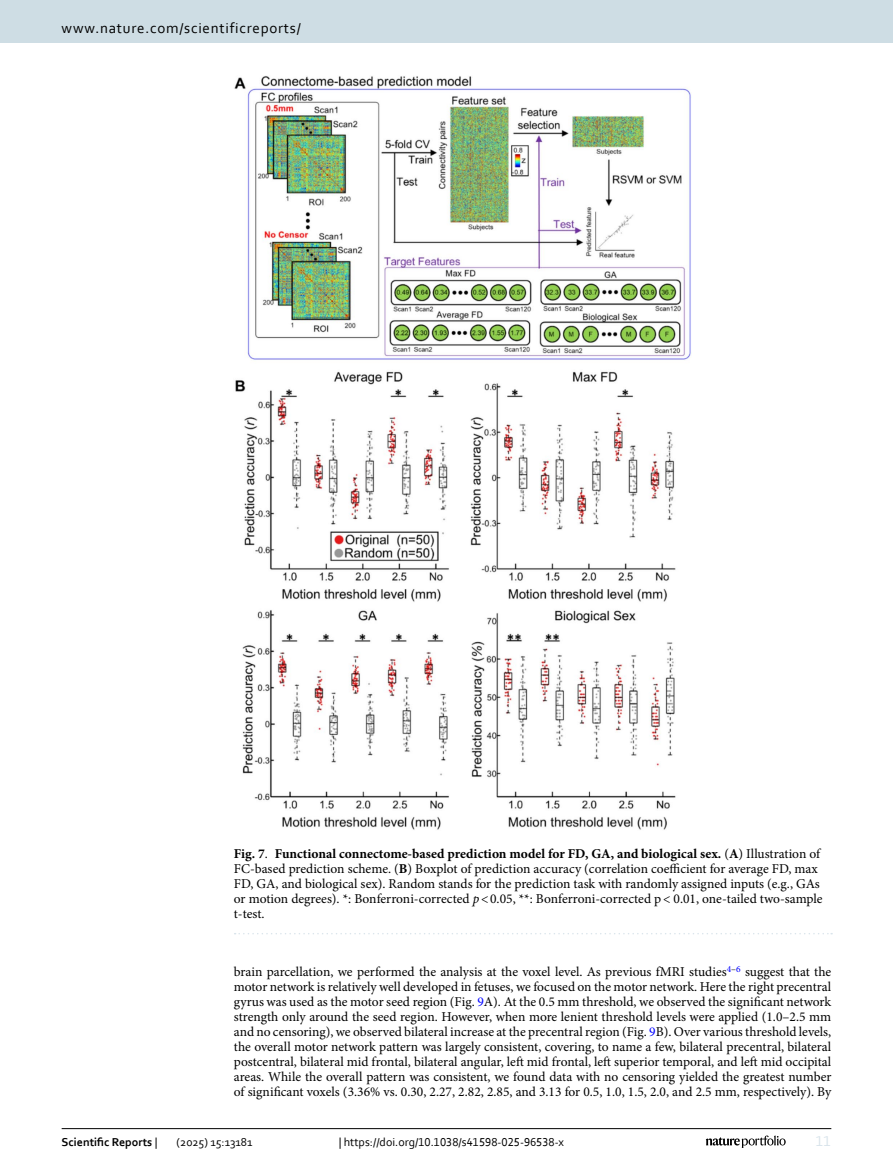
<style>
.page{position:relative;width:893px;height:1174px;background:#fff}
.page>*{position:absolute;margin:0;border:0;box-sizing:border-box;transform-origin:0 0}
.t1{font:15px "Corbel";letter-spacing:.05em;color:#000}
.t2{font:15px "Corbel";color:#d9e4eb}
.Body_Text{font:13.5px/15px "Minion Pro";letter-spacing:-.005em;color:#000;text-align:justify}
.Figure_Caption{font:13.5px/15px "Minion Pro";color:#000}
.t3{font:12px "Corbel";color:#000}
.t4{font:700 12px "Corbel";color:#000}
.s1{font-weight:700}
.s2{font-style:italic}
.s3{color:#00f}
.s4{font-weight:400}
</style>
<div class="page">
<img style="left:234px;top:76px;width:457px;height:754px">
<svg style="left:235px;top:933px;width:597px;height:1px"></svg>
<hr style="left:62px;top:1128px;width:769px;height:1px;background:#000">
<svg style="left:706px;top:1135px;width:80px;height:12px"></svg>
<div style="left:0;top:0;width:893px;height:43px;background:#cedde4"></div>
<p class="t1" style="left:62px;top:18px;width:241px">www.nature.com/scientificreports/</p>
<p class="Figure_Caption" style="left:234px;top:846px;width:590px"><span class="s1">Fig. 7</span>. <span class="s1">Functional connectome-based prediction model for FD, GA, and biological sex.</span> (<span class="s1">A</span>) Illustration of FC-based prediction scheme. (<span class="s1">B</span>) Boxplot of prediction accuracy (correlation coefficient for average FD, max FD, GA, and biological sex). Random stands for the prediction task with randomly assigned inputs (e.g., GAs or motion degrees). *: Bonferroni-corrected <span class="s2">p</span>&lt;0.05, **: Bonferroni-corrected p&lt; 0.01, one-tailed two-sample t-test.</p>
<p class="Body_Text" style="left:234px;top:964px;width:599px">brain parcellation, we performed the analysis at the voxel level. As previous fMRI studies<sup>4</sup><sup>–</sup><sup>6</sup> suggest that the motor network is relatively well developed in fetuses, we focused on the motor network. Here the right precentral gyrus was used as the motor seed region (Fig. <span class="s3">9</span>A). At the 0.5 mm threshold, we observed the significant network strength only around the seed region. However, when more lenient threshold levels were applied (1.0–2.5 mm and no censoring), we observed bilateral increase at the precentral region (Fig. <span class="s3">9</span>B). Over various threshold levels, the overall motor network pattern was largely consistent, covering, to name a few, bilateral precentral, bilateral postcentral, bilateral mid frontal, bilateral angular, left mid frontal, left superior temporal, and left mid occipital areas. While the overall pattern was consistent, we found data with no censoring yielded the greatest number of significant voxels (3.36% vs. 0.30, 2.27, 2.82, 2.85, and 3.13 for 0.5, 1.0, 1.5, 2.0, and 2.5 mm, respectively). By</p>
<p class="t4" style="left:62px;top:1134px;width:97px">Scientific Reports <span class="s4">|</span></p>
<p class="t3" style="left:177px;top:1134px;width:77px">(2025) 15:13181</p>
<p class="t3" style="left:339px;top:1134px;width:227px">| https://doi.org/10.1038/s41598-025-96538-x</p>
<p class="t2" style="left:816px;top:1132px;width:17px">11</p>
</div>
